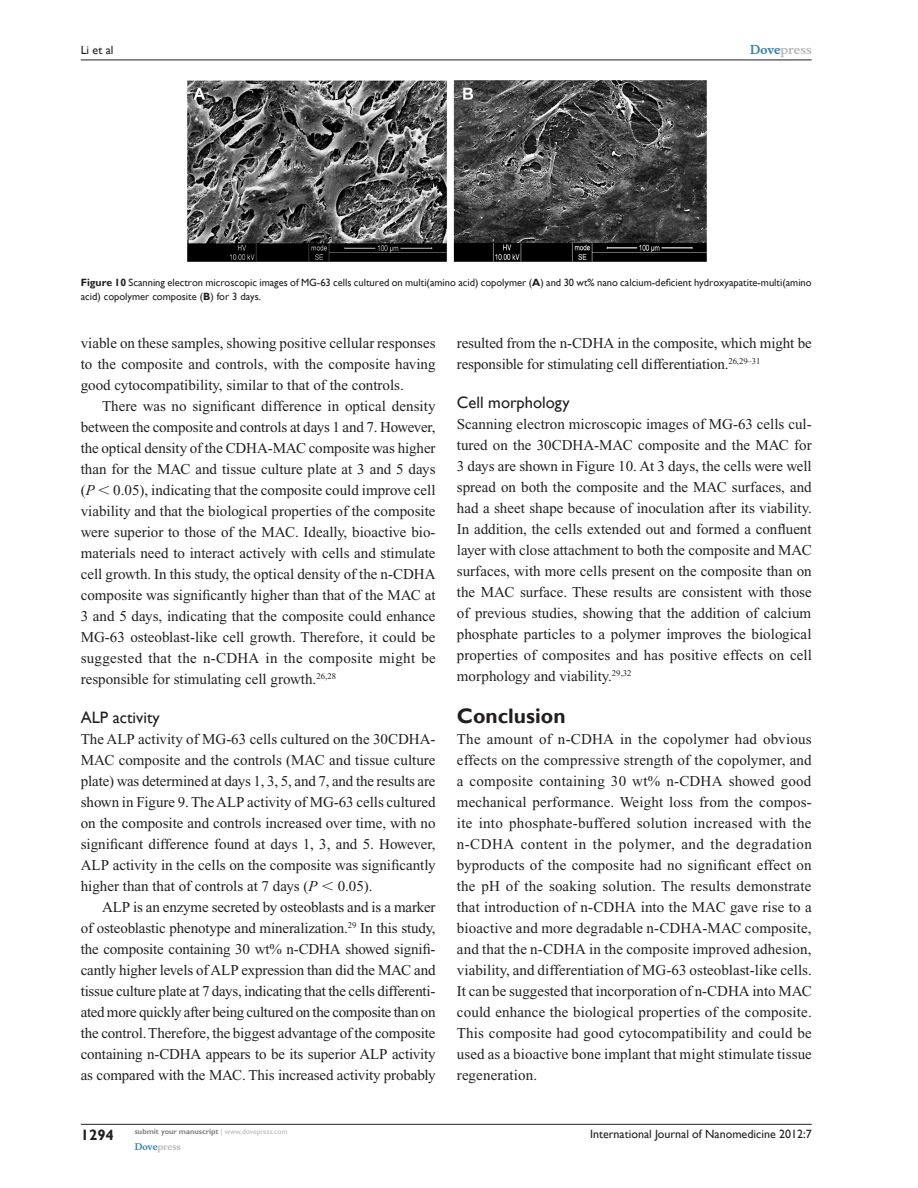
<style>
.page{position:relative;width:918px;height:1188px;background:#fff}
.page>*{position:absolute;margin:0;border:0;box-sizing:border-box;transform-origin:0 0}
.t1{font:700 21px "Gill Sans";color:#231f20}
.t2{font:16.5px "Gill Sans";color:#231f20}
.t3{font:15px/21px "Times New Roman";color:#231f20;text-align:justify}
.t4{font:700 15px "Gill Sans";color:#231f20}
.t5{font:12px "Gill Sans";color:#231f20}
.t6{font:700 12px "Musee";color:#b8b9bc}
.t7{font:10.5px/13.5px "Gill Sans";color:#231f20}
.t8{font:700 9px "Musee";color:#b8b9bc}
.t9{font:700 7.5px "Gill Sans";color:#808285}
.s1{color:#3485ae}
.s2{font-weight:700}
.s3{font-style:italic}
.s4{font-family:"Mathematical Pi One"}
.s5{font-weight:400;color:#b8b9bc}
</style>
<div class="page">
<img style="left:188px;top:81px;width:518px;height:180px">
<hr style="left:81px;top:1124px;width:731px;height:1px;background:#231f20">
<hr style="left:81px;top:60px;width:731px;height:1px;background:#231f20">
<p class="t5" style="left:81px;top:43px;width:34px">Li et al</p>
<p class="t6" style="left:750px;top:43px;width:63px"><span class="s1">Dove</span>press</p>
<p class="t7" style="left:81px;top:276px;width:732px"><span class="s2">Figure 10</span> Scanning electron microscopic images of MG-63 cells cultured on multi(amino acid) copolymer (<span class="s2">A</span>) and 30 wt% nano calcium-deficient hydroxyapatite-multi(amino acid) copolymer composite (<span class="s2">B</span>) for 3 days.</p>
<p class="t3" style="left:81px;top:332px;width:356px">viable on these samples, showing positive cellular responses to the composite and controls, with the composite having good cytocompatibility, similar to that of the controls.</p>
<p class="t3" style="left:81px;top:395px;width:357px;text-indent:21px">There was no significant difference in optical density between the composite and controls at days 1 and 7. However, the optical density of the CDHA-MAC composite was higher than for the MAC and tissue culture plate at 3 and 5 days (<span class="s3">P</span> <span class="s4">,</span> 0.05), indicating that the composite could improve cell viability and that the biological properties of the composite were superior to those of the MAC. Ideally, bioactive bio&shy;materials need to interact actively with cells and stimulate cell growth. In this study, the optical density of the n-CDHA composite was significantly higher than that of the MAC at 3 and 5 days, indicating that the composite could enhance MG-63 osteoblast-like cell growth. Therefore, it could be suggested that the n-CDHA in the composite might be responsible for stimulating cell growth.<sup>26,28</sup></p>
<p class="t2" style="left:81px;top:707px;width:81px">ALP activity</p>
<p class="t3" style="left:81px;top:728px;width:356px">The ALP activity of MG-63 cells cultured on the 30CDHA-MAC composite and the controls (MAC and tissue culture plate) was determined at days 1, 3, 5, and 7, and the results are shown in Figure 9. The ALP activity of MG-63 cells cultured on the composite and controls increased over time, with no significant difference found at days 1, 3, and 5. However, ALP activity in the cells on the composite was significantly higher than that of controls at 7 days (<span class="s3">P</span> <span class="s4">,</span> 0.05).</p>
<p class="t3" style="left:81px;top:896px;width:356px;text-indent:21px">ALP is an enzyme secreted by osteoblasts and is a marker of osteoblastic phenotype and mineralization.<sup>29</sup> In this study, the composite containing 30 wt% n-CDHA showed signifi&shy;cantly higher levels of ALP expression than did the MAC and tissue culture plate at 7 days, indicating that the cells differenti&shy;ated more quickly after being cultured on the composite than on the control. Therefore, the biggest advantage of the composite containing n-CDHA appears to be its superior ALP activity as compared with the MAC. This increased activity probably</p>
<p class="t3" style="left:457px;top:332px;width:356px">resulted from the n-CDHA in the composite, which might be responsible for stimulating cell differentiation.<sup>26,29–31</sup></p>
<p class="t2" style="left:457px;top:392px;width:114px">Cell morphology</p>
<p class="t3" style="left:457px;top:413px;width:357px">Scanning electron microscopic images of MG-63 cells cul&shy;tured on the 30CDHA-MAC composite and the MAC for 3 days are shown in Figure 10. At 3 days, the cells were well spread on both the composite and the MAC surfaces, and had a sheet shape because of inoculation after its viability.<br>In addition, the cells extended out and formed a confluent layer with close attachment to both the composite and MAC surfaces, with more cells present on the composite than on the MAC surface. These results are consistent with those of previous studies, showing that the addition of calcium phosphate particles to a polymer improves the biological properties of composites and has positive effects on cell morphology and viability.<sup>29,32</sup></p>
<h1 class="t1" style="left:457px;top:703px;width:110px">Conclusion</h1>
<p class="t3" style="left:457px;top:728px;width:357px">The amount of n-CDHA in the copolymer had obvious effects on the compressive strength of the copolymer, and a composite containing 30 wt% n-CDHA showed good mechanical performance. Weight loss from the compos&shy;ite into phosphate-buffered solution increased with the n-CDHA content in the polymer, and the degradation byproducts of the composite had no significant effect on the pH of the soaking solution. The results demonstrate that introduction of n-CDHA into the MAC gave rise to a bioactive and more degradable n-CDHA-MAC composite, and that the n-CDHA in the composite improved adhesion, viability, and differentiation of MG-63 osteoblast-like cells.<br>It can be suggested that incorporation of n-CDHA into MAC could enhance the biological properties of the composite.<br>This composite had good cytocompatibility and could be used as a bioactive bone implant that might stimulate tissue regeneration.</p>
<p class="t4" style="left:81px;top:1126px;width:35px">1294</p>
<p class="t9" style="left:135px;top:1127px;width:154px">submit your manuscript <span class="s5">| www.dovepress.com</span></p>
<p class="t8" style="left:135px;top:1141px;width:48px"><span class="s1">Dove</span>press</p>
<p class="t5" style="left:590px;top:1127px;width:223px">International Journal of Nanomedicine 2012:7</p>
</div>
